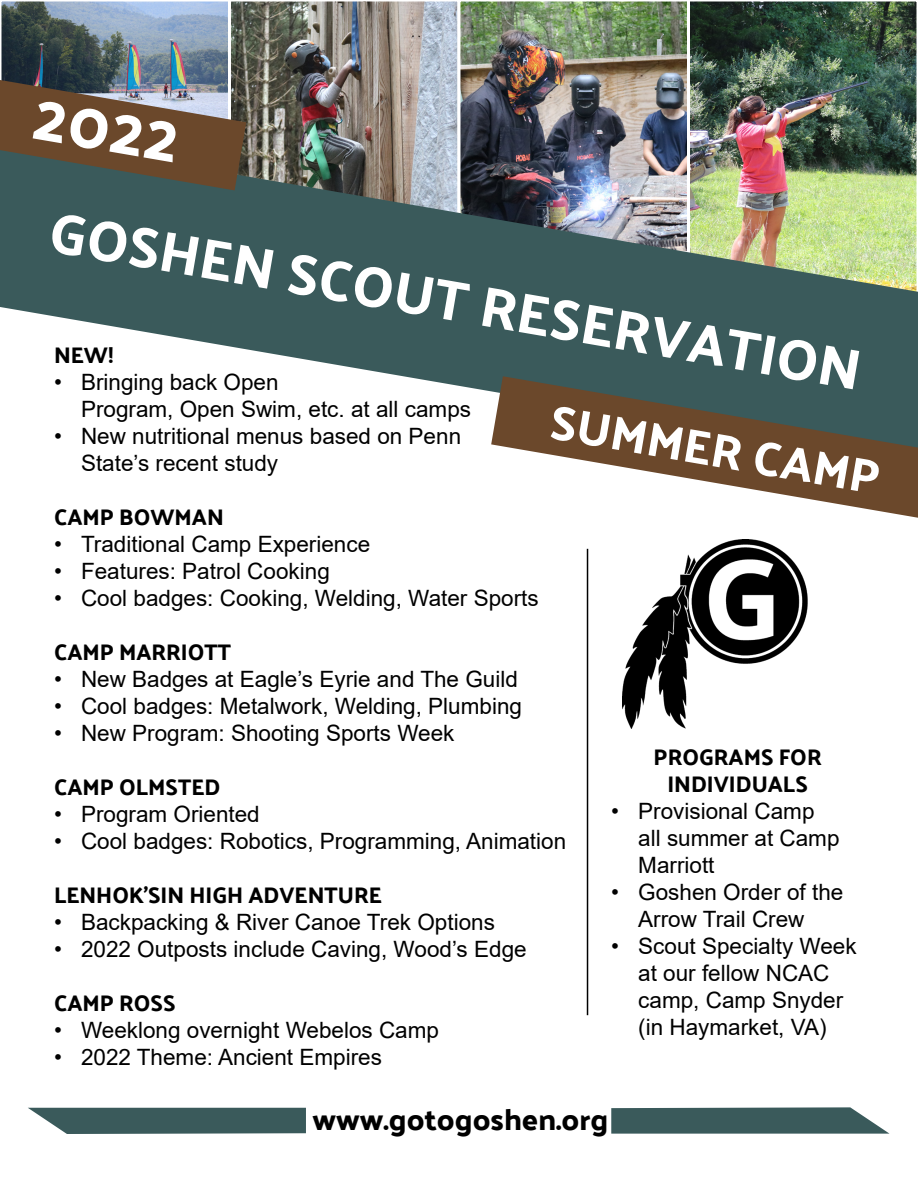
<style>
.page{position:relative;width:918px;height:1188px;background:#fff}
.page>*{position:absolute;margin:0;border:0;box-sizing:border-box;transform-origin:0 0}
.t1{font:500 67.5px "Palanquin Dark";color:#fff}
.t2{font:500 57px "Palanquin Dark";color:#fff}
.t3{font:500 48px "Palanquin Dark";color:#fff}
.t4{font:500 30px "Palanquin Dark";color:#000}
.t5{font:22.5px/27px "Arial";color:#000}
.t6{font:500 22.5px/27px "Palanquin Dark";color:#000;text-align:center}
</style>
<div class="page">
<img style="left:246px;top:1px;width:212px;height:133px">
<img style="left:460px;top:1px;width:227px;height:133px">
<img style="left:690px;top:1px;width:227px;height:133px">
<img style="left:0;top:134px;width:918px;height:258px">
<svg style="left:491px;top:376px;width:427px;height:142px"></svg>
<svg style="left:0;top:1px;width:246px;height:189px;background:#686763"></svg>
<hr style="left:587px;top:549px;width:1px;height:466px;background:#000">
<img style="left:622px;top:539px;width:186px;height:190px">
<svg style="left:28px;top:1108px;width:278px;height:26px;background:#4a6768"></svg>
<svg style="left:611px;top:1107px;width:279px;height:27px;background:#4f6c6d"></svg>
<h1 class="t1" style="left:41px;top:76px;width:149px;rotate:10deg">2022</h1>
<h2 class="t2" style="left:56px;top:197px;width:824px;rotate:10deg">GOSHEN SCOUT RESERVATION</h2>
<h3 class="t3" style="left:556px;top:393px;width:335px;rotate:10deg">SUMMER CAMP</h3>
<p class="t6" style="left:54px;top:342px;width:61px">NEW!</p>
<p class="t5" style="left:81px;top:368px;width:392px;text-indent:-27px">• Bringing back Open<br>Program, Open Swim, etc. at all camps</p>
<p class="t5" style="left:81px;top:422px;width:382px;text-indent:-27px">• New nutritional menus based on Penn<br>State’s recent study</p>
<p class="t6" style="left:54px;top:504px;width:171px">CAMP BOWMAN</p>
<p class="t5" style="left:54px;top:530px;width:318px">• Traditional Camp Experience</p>
<p class="t5" style="left:54px;top:557px;width:277px">• Features: Patrol Cooking</p>
<p class="t5" style="left:54px;top:584px;width:486px">• Cool badges: Cooking, Welding, Water Sports</p>
<p class="t6" style="left:54px;top:639px;width:179px">CAMP MARRIOTT</p>
<p class="t5" style="left:54px;top:665px;width:465px">• New Badges at Eagle’s Eyrie and The Guild</p>
<p class="t5" style="left:54px;top:692px;width:470px">• Cool badges: Metalwork, Welding, Plumbing</p>
<p class="t5" style="left:54px;top:719px;width:402px">• New Program: Shooting Sports Week</p>
<p class="t6" style="left:54px;top:774px;width:168px">CAMP OLMSTED</p>
<p class="t5" style="left:54px;top:800px;width:207px">• Program Oriented</p>
<p class="t5" style="left:54px;top:827px;width:514px">• Cool badges: Robotics, Programming, Animation</p>
<p class="t6" style="left:54px;top:882px;width:329px">LENHOK’SIN HIGH ADVENTURE</p>
<p class="t5" style="left:54px;top:908px;width:442px">• Backpacking &amp; River Canoe Trek Options</p>
<p class="t5" style="left:54px;top:935px;width:474px">• 2022 Outposts include Caving, Wood’s Edge</p>
<p class="t6" style="left:54px;top:990px;width:123px">CAMP ROSS</p>
<p class="t5" style="left:54px;top:1016px;width:387px">• Weeklong overnight Webelos Camp</p>
<p class="t5" style="left:54px;top:1043px;width:329px">• 2022 Theme: Ancient Empires</p>
<h3 class="t4" style="left:312px;top:1102px;width:298px">www.gotogoshen.org</h3>
<p class="t6" style="left:654px;top:743px;width:170px">PROGRAMS FOR<br>INDIVIDUALS</p>
<p class="t5" style="left:638px;top:797px;width:203px;text-indent:-27px">• Provisional Camp all summer at Camp<br>Marriott</p>
<p class="t5" style="left:611px;top:878px;width:234px;text-align:center">• Goshen Order of the<br>Arrow Trail Crew</p>
<p class="t5" style="left:638px;top:932px;width:220px;text-indent:-27px">• Scout Specialty Week at our fellow NCAC camp, Camp Snyder (in Haymarket, VA)</p>
</div>
